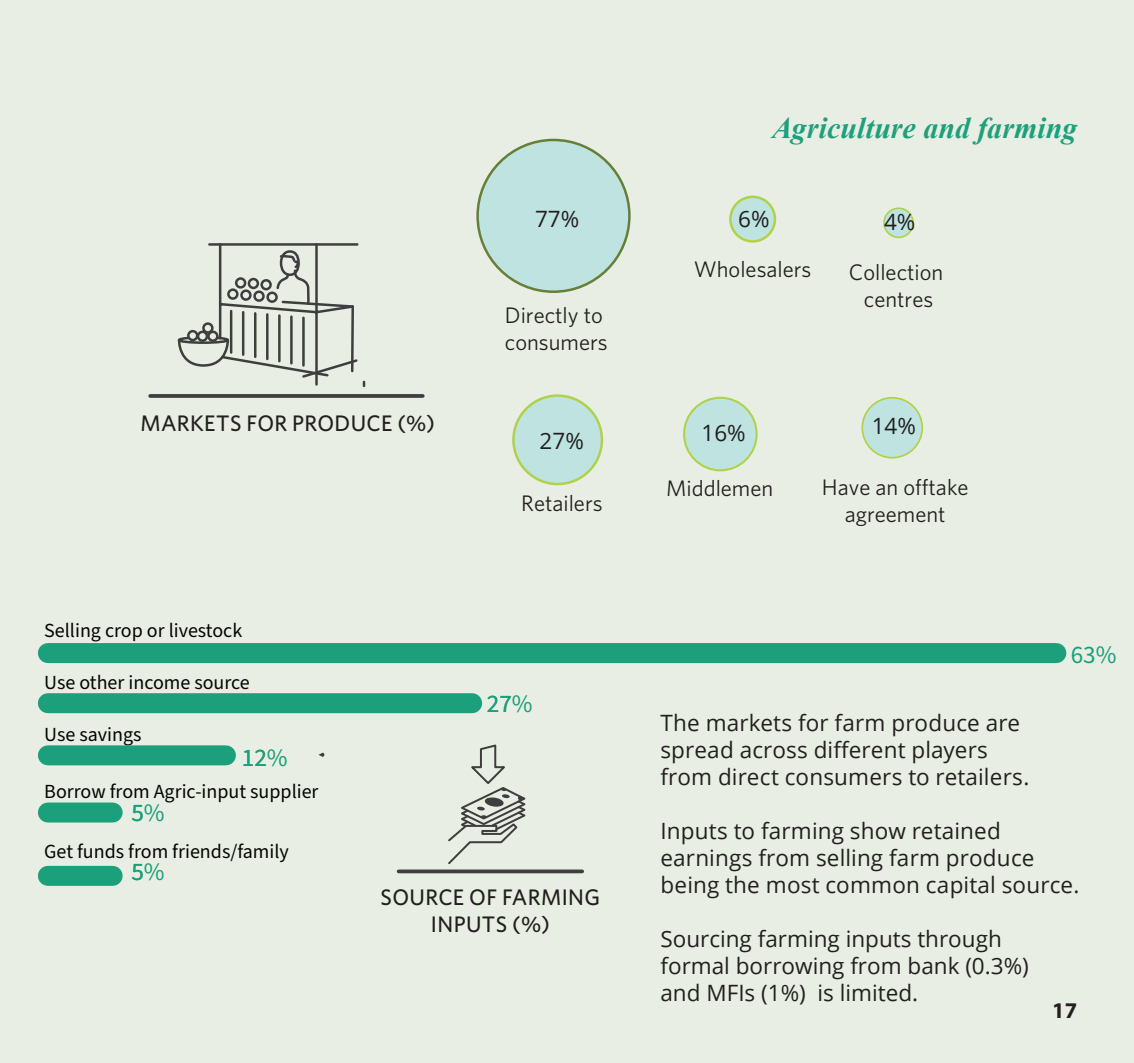
<style>
.page{position:relative;width:1134px;height:1063px;background:#e9eee4}
.page>*{position:absolute;margin:0;border:0;box-sizing:border-box;transform-origin:0 0}
.t1{font:italic 700 30px "Times New Roman";color:#1da07b}
.t2{font:25.25px "Source Sans Pro";color:#1ba07b}
.t3{font:22.5px/27px "Open Sans";letter-spacing:.005em;color:#231f20}
.t4{font:22.5px/27px "Whitney";color:#231f20;text-align:center}
.t5{font:500 22.5px/27px "Whitney";letter-spacing:.015em;color:#231f20;text-align:center}
.t6{font:22.5px "Open Sans";color:#211e1e}
.t7{font:700 22.5px "Myriad Pro";color:#231f20}
.t8{font:20px "Source Sans Pro";color:#050504}
</style>
<div class="page">
<div style="left:476px;top:139px;width:155px;height:154px;background:#bee3e1;border:2px solid #677e36;border-radius:50%"></div>
<div style="left:512px;top:394px;width:91px;height:91px;background:#bee3e1;border:2px solid #b0d249;border-radius:50%"></div>
<div style="left:683px;top:397px;width:75px;height:74px;background:#bee3e1;border:2px solid #b0d249;border-radius:50%"></div>
<div style="left:861px;top:397px;width:62px;height:62px;background:#bee3e1;border:2px solid #b0d249;border-radius:50%"></div>
<div style="left:729px;top:196px;width:47px;height:47px;background:#bee3e1;border:2px solid #b0d249;border-radius:50%"></div>
<div style="left:883px;top:207px;width:31px;height:31px;background:#bee3e1;border:2px solid #b0d249;border-radius:50%"></div>
<svg style="left:177px;top:243px;width:189px;height:145px"></svg>
<svg style="left:150px;top:394px;width:273px;height:4px"></svg>
<svg style="left:318px;top:753px;width:6px;height:4px"></svg>
<hr style="left:399px;top:870px;width:183px;height:3px;background:#3e3e3f">
<svg style="left:448px;top:744px;width:78px;height:120px"></svg>
<div style="left:48px;top:643px;width:1008px;height:20px;background:#1ba07b"></div>
<div style="left:48px;top:693px;width:424px;height:20px;background:#1ba07b"></div>
<div style="left:48px;top:745px;width:178px;height:20px;background:#1ba07b"></div>
<div style="left:48px;top:803px;width:65px;height:20px;background:#1ba07b"></div>
<div style="left:48px;top:866px;width:65px;height:20px;background:#1ba07b"></div>
<p class="t6" style="left:535px;top:204px;width:46px">77%</p>
<p class="t5" style="left:140px;top:409px;width:296px">MARKETS FOR PRODUCE (%)</p>
<p class="t8" style="left:44px;top:617px;width:199px">Selling crop or livestock</p>
<p class="t8" style="left:44px;top:669px;width:207px">Use other income source</p>
<p class="t8" style="left:44px;top:721px;width:99px">Use savings</p>
<p class="t8" style="left:44px;top:778px;width:276px">Borrow from Agric-input supplier</p>
<p class="t2" style="left:242px;top:741px;width:47px">12%</p>
<p class="t2" style="left:131px;top:796px;width:35px">5%</p>
<p class="t8" style="left:44px;top:838px;width:246px">Get funds from friends/family</p>
<p class="t2" style="left:131px;top:855px;width:35px">5%</p>
<p class="t4" style="left:505px;top:301px;width:104px;text-align:left">Directly to consumers</p>
<p class="t4" style="left:506px;top:312px;width:100px">Directly to</p>
<p class="t6" style="left:540px;top:425px;width:46px">27%</p>
<p class="t4" style="left:521px;top:490px;width:83px">Retailers</p>
<p class="t2" style="left:487px;top:686px;width:47px">27%</p>
<p class="t5" style="left:381px;top:883px;width:221px">SOURCE OF FARMING<br>INPUTS (%)</p>
<h1 class="t1" style="left:772px;top:107px;width:307px">Agriculture and farming</h1>
<p class="t6" style="left:738px;top:203px;width:33px">6%</p>
<p class="t6" style="left:884px;top:206px;width:33px">4%</p>
<p class="t4" style="left:694px;top:256px;width:119px">Wholesalers</p>
<p class="t4" style="left:849px;top:258px;width:96px">Collection centres</p>
<p class="t6" style="left:701px;top:417px;width:46px">16%</p>
<p class="t6" style="left:872px;top:410px;width:46px">14%</p>
<p class="t4" style="left:666px;top:474px;width:109px">Middlemen</p>
<p class="t4" style="left:822px;top:473px;width:148px">Have an offtake agreement</p>
<p class="t2" style="left:1071px;top:638px;width:47px">63%</p>
<p class="t3" style="left:660px;top:709px;width:371px">The markets for farm produce are spread across different players from direct consumers to retailers.</p>
<p class="t3" style="left:660px;top:817px;width:421px">Inputs to farming show retained earnings from selling farm produce being the most common capital source.</p>
<p class="t3" style="left:660px;top:925px;width:370px">Sourcing farming inputs through formal borrowing from bank (0.3%) and MFIs (1%) is limited.</p>
<p class="t7" style="left:1052px;top:995px;width:26px">17</p>
</div>
